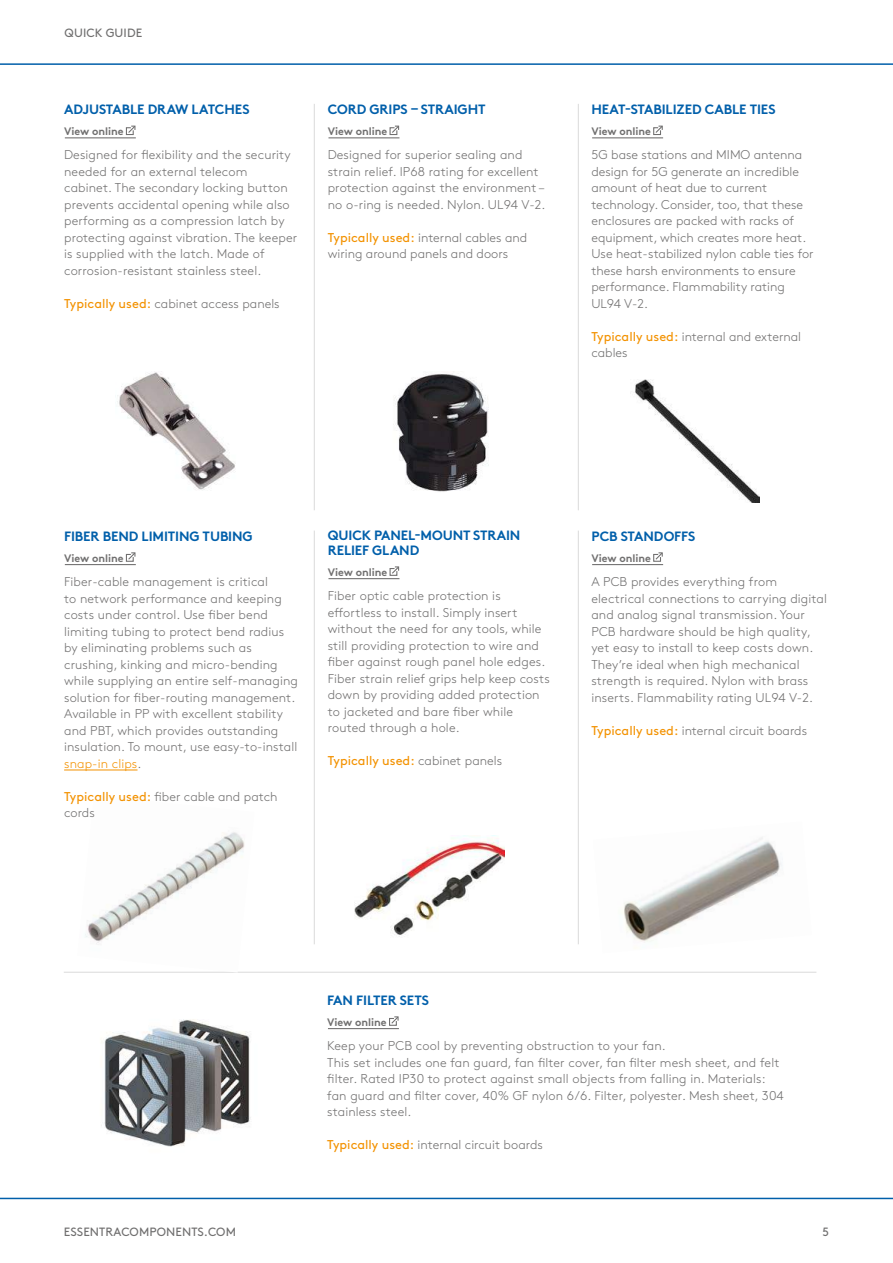
<style>
.page{position:relative;width:893px;height:1263px;background:#fff}
.page>*{position:absolute;margin:0;border:0;box-sizing:border-box;transform-origin:0 0}
.t1{font:700 13.5px/15px "Brown Pro";letter-spacing:-.01em;color:#005faa}
.t2{font:300 12.75px/16.5px "Brown Pro";letter-spacing:.01em;color:#706f6f}
.t3{font:12.75px "Brown Pro";color:#f39200}
.t4{font:12px "Brown Pro";letter-spacing:.01em;color:#706f6f}
.t5{font:700 10.8px "Brown Pro";color:#706f6f}
.s1{font-weight:400;color:#f39200}
.s2{color:#f39200}
.s3{font-weight:300;color:#706f6f}
</style>
<div class="page">
<hr style="left:0;top:1198px;width:893px;height:1px;background:#005faa">
<hr style="left:0;top:63px;width:893px;height:2px;background:#005faa">
<hr style="left:314px;top:104px;width:1px;height:406px;background:#dadada">
<hr style="left:314px;top:531px;width:1px;height:413px;background:#dadada">
<hr style="left:64px;top:972px;width:752px;height:1px;background:#dadada">
<hr style="left:578px;top:104px;width:1px;height:406px;background:#dadada">
<hr style="left:578px;top:531px;width:1px;height:413px;background:#dadada">
<img style="left:117px;top:372px;width:119px;height:118px">
<img style="left:101px;top:1019px;width:150px;height:128px">
<img style="left:623px;top:837px;width:159px;height:105px">
<img style="left:393px;top:371px;width:96px;height:121px">
<img style="left:355px;top:836px;width:150px;height:101px">
<img style="left:77px;top:832px;width:178px;height:140px">
<img style="left:635px;top:379px;width:124px;height:123px">
<hr style="left:64px;top:770px;width:74px;height:1px;background:#f39200">
<svg style="left:125px;top:125px;width:11px;height:10px"></svg>
<hr style="left:65px;top:137px;width:71px;height:1px;background:#706f6f">
<svg style="left:125px;top:552px;width:11px;height:10px"></svg>
<hr style="left:65px;top:564px;width:71px;height:1px;background:#706f6f">
<svg style="left:389px;top:125px;width:11px;height:10px"></svg>
<hr style="left:328px;top:137px;width:71px;height:1px;background:#706f6f">
<svg style="left:389px;top:566px;width:11px;height:10px"></svg>
<hr style="left:328px;top:578px;width:71px;height:1px;background:#706f6f">
<svg style="left:653px;top:125px;width:10px;height:10px"></svg>
<hr style="left:592px;top:137px;width:71px;height:1px;background:#706f6f">
<svg style="left:653px;top:552px;width:10px;height:10px"></svg>
<hr style="left:592px;top:564px;width:71px;height:1px;background:#706f6f">
<svg style="left:389px;top:1016px;width:10px;height:10px"></svg>
<hr style="left:328px;top:1028px;width:71px;height:1px;background:#706f6f">
<p class="t4" style="left:65px;top:24px;width:79px">QUICK GUIDE</p>
<p class="t1" style="left:64px;top:100px;width:187px">ADJUSTABLE DRAW LATCHES</p>
<p class="t1" style="left:328px;top:100px;width:159px">CORD GRIPS – STRAIGHT</p>
<p class="t1" style="left:591px;top:100px;width:186px">HEAT-STABILIZED CABLE TIES</p>
<p class="t5" style="left:64px;top:123px;width:61px">View online</p>
<p class="t5" style="left:328px;top:123px;width:61px">View online</p>
<p class="t5" style="left:591px;top:123px;width:61px">View online</p>
<p class="t2" style="left:64px;top:146px;width:235px">Designed for flexibility and the security needed for an external telecom cabinet. The secondary locking button prevents accidental opening while also performing as a compression latch by protecting against vibration. The keeper is supplied with the latch. Made of corrosion-resistant stainless steel.</p>
<p class="t2" style="left:64px;top:294px;width:217px"><span class="s1">Typically used:</span> cabinet access panels</p>
<p class="t2" style="left:328px;top:146px;width:219px">Designed for superior sealing and strain relief. IP68 rating for excellent protection against the environment – no o-ring is needed. Nylon. UL94 V-2.</p>
<p class="t2" style="left:328px;top:228px;width:201px"><span class="s1">Typically used:</span> internal cables and wiring around panels and doors</p>
<p class="t2" style="left:591px;top:146px;width:224px">5G base stations and MIMO antenna design for 5G generate an incredible amount of heat due to current technology. Consider, too, that these enclosures are packed with racks of equipment, which creates more heat.<br>Use heat-stabilized nylon cable ties for these harsh environments to ensure performance. Flammability rating UL94 V-2.</p>
<p class="t2" style="left:591px;top:327px;width:211px"><span class="s1">Typically used:</span> internal and external cables</p>
<p class="t1" style="left:64px;top:527px;width:190px">FIBER BEND LIMITING TUBING</p>
<p class="t5" style="left:64px;top:549px;width:61px">View online</p>
<p class="t1" style="left:328px;top:526px;width:194px">QUICK PANEL-MOUNT STRAIN<br>RELIEF GLAND</p>
<p class="t1" style="left:591px;top:527px;width:105px">PCB STANDOFFS</p>
<p class="t5" style="left:591px;top:549px;width:61px">View online</p>
<p class="t2" style="left:64px;top:573px;width:235px">Fiber-cable management is critical<br>to network performance and keeping costs under control. Use fiber bend limiting tubing to protect bend radius by eliminating problems such as crushing, kinking and micro-bending while supplying an entire self-managing solution for fiber-routing management.<br>Available in PP with excellent stability and PBT, which provides outstanding insulation. To mount, use easy-to-install <span class="s2">snap-in clips</span>.</p>
<p class="t2" style="left:64px;top:787px;width:215px"><span class="s1">Typically used:</span> fiber cable and patch cords</p>
<p class="t5" style="left:328px;top:563px;width:61px">View online</p>
<p class="t2" style="left:328px;top:587px;width:223px">Fiber optic cable protection is effortless to install. Simply insert without the need for any tools, while still providing protection to wire and fiber against rough panel hole edges.<br>Fiber strain relief grips help keep costs down by providing added protection to jacketed and bare fiber while routed through a hole.</p>
<p class="t3" style="left:328px;top:751px;width:176px">Typically used: <span class="s3">cabinet panels</span></p>
<p class="t2" style="left:591px;top:573px;width:237px">A PCB provides everything from electrical connections to carrying digital and analog signal transmission. Your PCB hardware should be high quality, yet easy to install to keep costs down.<br>They’re ideal when high mechanical strength is required. Nylon with brass inserts. Flammability rating UL94 V-2.</p>
<p class="t2" style="left:591px;top:721px;width:217px"><span class="s1">Typically used:</span> internal circuit boards</p>
<p class="t1" style="left:327px;top:991px;width:103px">FAN FILTER SETS</p>
<p class="t5" style="left:327px;top:1013px;width:61px">View online</p>
<p class="t2" style="left:327px;top:1036px;width:458px">Keep your PCB cool by preventing obstruction to your fan.<br>This set includes one fan guard, fan filter cover, fan filter mesh sheet, and felt filter. Rated IP30 to protect against small objects from falling in. Materials: fan guard and filter cover, 40% GF nylon 6/6. Filter, polyester. Mesh sheet, 304 stainless steel.</p>
<p class="t2" style="left:327px;top:1135px;width:217px"><span class="s1">Typically used:</span> internal circuit boards</p>
<p class="t4" style="left:64px;top:1222px;width:174px">ESSENTRACOMPONENTS.COM</p>
<p class="t4" style="left:823px;top:1222px;width:8px">5</p>
</div>
